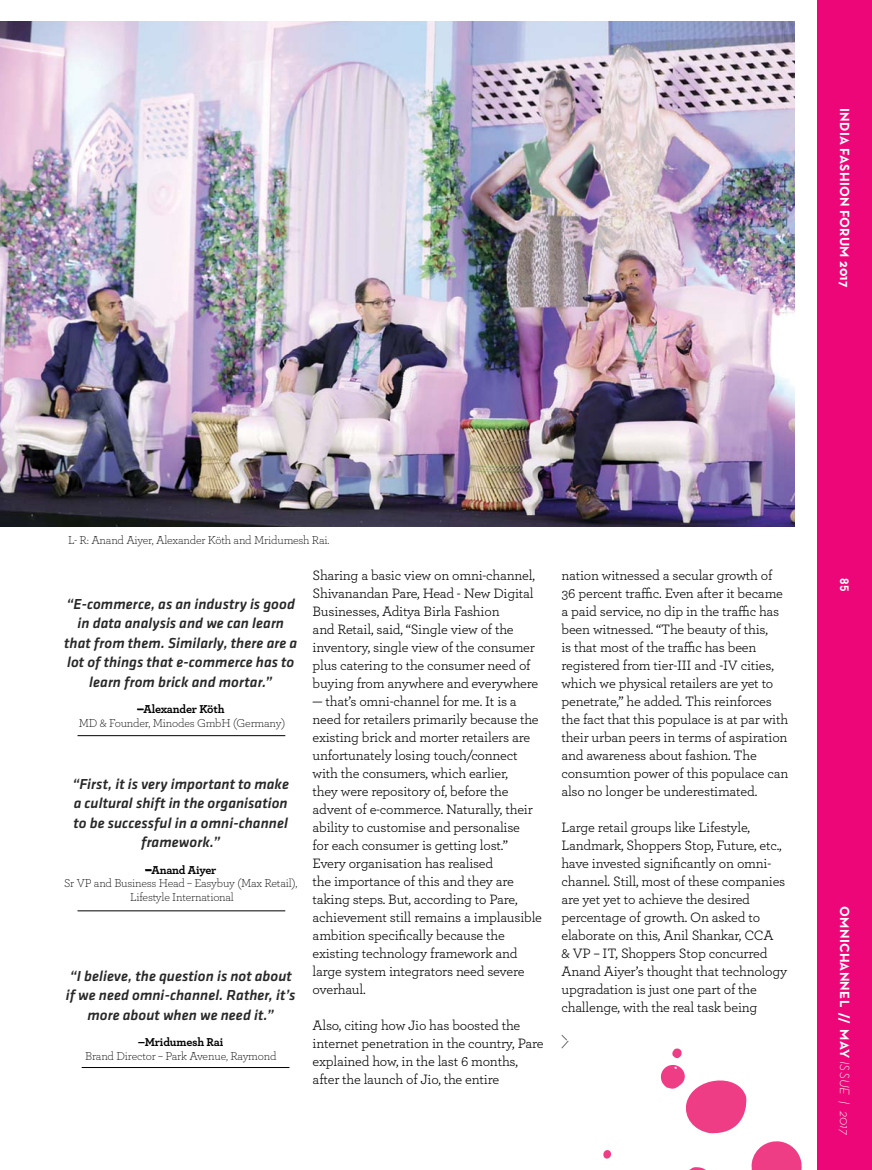
<style>
.page{position:relative;width:872px;height:1170px;background:#fff}
.page>*{position:absolute;margin:0;border:0;box-sizing:border-box;transform-origin:0 0}
.t1{font:italic 500 15px/19.5px "Klavika";letter-spacing:.005em;color:#282829;text-align:center}
.t2{font:14.25px/18px "Archer";letter-spacing:-.015em;color:#000}
.t3{font:700 13.5px "Neutra Text";letter-spacing:.02em;color:#fff}
.t4{font:300 12px/13.5px "Archer";letter-spacing:-.015em;color:#000;text-align:center}
.t5{font:700 12px "Archer";letter-spacing:-.015em;color:#000}
.t6{font:700 12px "DIN";color:#fff}
.s1{font-weight:300;font-style:italic}
</style>
<div class="page">
<div style="left:818px;top:0;width:54px;height:1169px;background:#ed0677"></div>
<hr style="left:82px;top:1067px;width:207px;height:1px;background:#000">
<img style="left:0;top:21px;width:795px;height:505px">
<hr style="left:77px;top:910px;width:208px;height:1px;background:#000">
<svg style="left:672px;top:1048px;width:10px;height:10px"></svg>
<svg style="left:691px;top:1167px;width:13px;height:2px"></svg>
<svg style="left:660px;top:1065px;width:87px;height:69px"></svg>
<svg style="left:751px;top:1141px;width:51px;height:28px"></svg>
<svg style="left:603px;top:1150px;width:8px;height:8px"></svg>
<hr style="left:77px;top:735px;width:208px;height:1px;background:#000">
<svg style="left:561px;top:1035px;width:8px;height:14px"></svg>
<p class="t3" style="left:849px;top:108px;width:181px;rotate:90deg">INDIA FASHION FORUM 2017</p>
<p class="t4" style="left:68px;top:534px;width:263px">L- R: Anand Aiyer, Alexander Köth and Mridumesh Rai.</p>
<p class="t1" style="left:64px;top:595px;width:235px">“E-commerce, as an industry is good in data analysis and we can learn that from them. Similarly, there are a lot of things that e-commerce has to learn from brick and mortar.”</p>
<p class="t5" style="left:137px;top:704px;width:89px">–Alexander Köth</p>
<p class="t4" style="left:79px;top:717px;width:208px">MD &amp; Founder, Minodes GmbH (Germany)</p>
<p class="t1" style="left:72px;top:775px;width:218px">“First, it is very important to make a cultural shift in the organisation to be successful in a omni-channel framework.”</p>
<p class="t5" style="left:145px;top:865px;width:73px">–Anand Aiyer</p>
<p class="t4" style="left:64px;top:877px;width:235px">Sr VP and Business Head – Easybuy (Max Retail),<br>Lifestyle International</p>
<p class="t1" style="left:66px;top:967px;width:231px">“I believe, the question is not about if we need omni-channel. Rather, it’s more about when we need it.”</p>
<p class="t5" style="left:138px;top:1037px;width:87px">–Mridumesh Rai</p>
<p class="t4" style="left:85px;top:1049px;width:193px">Brand Director – Park Avenue, Raymond</p>
<p class="t2" style="left:313px;top:567px;width:227px">Sharing a basic view on omni-channel, Shivanandan Pare, Head - New Digital Businesses, Aditya Birla Fashion<br>and Retail, said, “Single view of the inventory, single view of the consumer plus catering to the consumer need of buying from anywhere and everywhere</p>
<p class="t2" style="left:313px;top:693px;width:231px">— that’s omni-channel for me. It is a need for retailers primarily because the existing brick and morter retailers are unfortunately losing touch/connect with the consumers, which earlier,<br>they were repository of, before the advent of e-commerce. Naturally, their ability to customise and personalise<br>for each consumer is getting lost.” Every organisation has realised<br>the importance of this and they are taking steps. But, according to Pare, achievement still remains a implausible ambition specifically because the existing technology framework and large system integrators need severe overhaul.</p>
<p class="t2" style="left:313px;top:1018px;width:232px">Also, citing how Jio has boosted the internet penetration in the country, Pare explained how, in the last 6 months, after the launch of Jio, the entire</p>
<p class="t2" style="left:561px;top:568px;width:228px">nation witnessed a secular growth of 36 percent traffic. Even after it became a paid service, no dip in the traffic has been witnessed. “The beauty of this,<br>is that most of the traffic has been registered from tier-III and -IV cities, which we physical retailers are yet to penetrate,” he added. This reinforces the fact that this populace is at par with their urban peers in terms of aspiration and awareness about fashion. The consumtion power of this populace can also no longer be underestimated.</p>
<p class="t2" style="left:561px;top:820px;width:227px">Large retail groups like Lifestyle, Landmark, Shoppers Stop, Future, etc., have invested significantly on omni&shy;channel. Still, most of these companies are yet yet to achieve the desired percentage of growth. On asked to elaborate on this, Anil Shankar, CCA<br>&amp; VP – IT, Shoppers Stop concurred Anand Aiyer’s thought that technology upgradation is just one part of the challenge, with the real task being</p>
<p class="t6" style="left:851px;top:578px;width:15px;rotate:90deg">85</p>
<p class="t3" style="left:849px;top:905px;width:230px;rotate:90deg">OMNICHANNEL // MAY <span class="s1">ISSUE | 2017</span></p>
</div>
